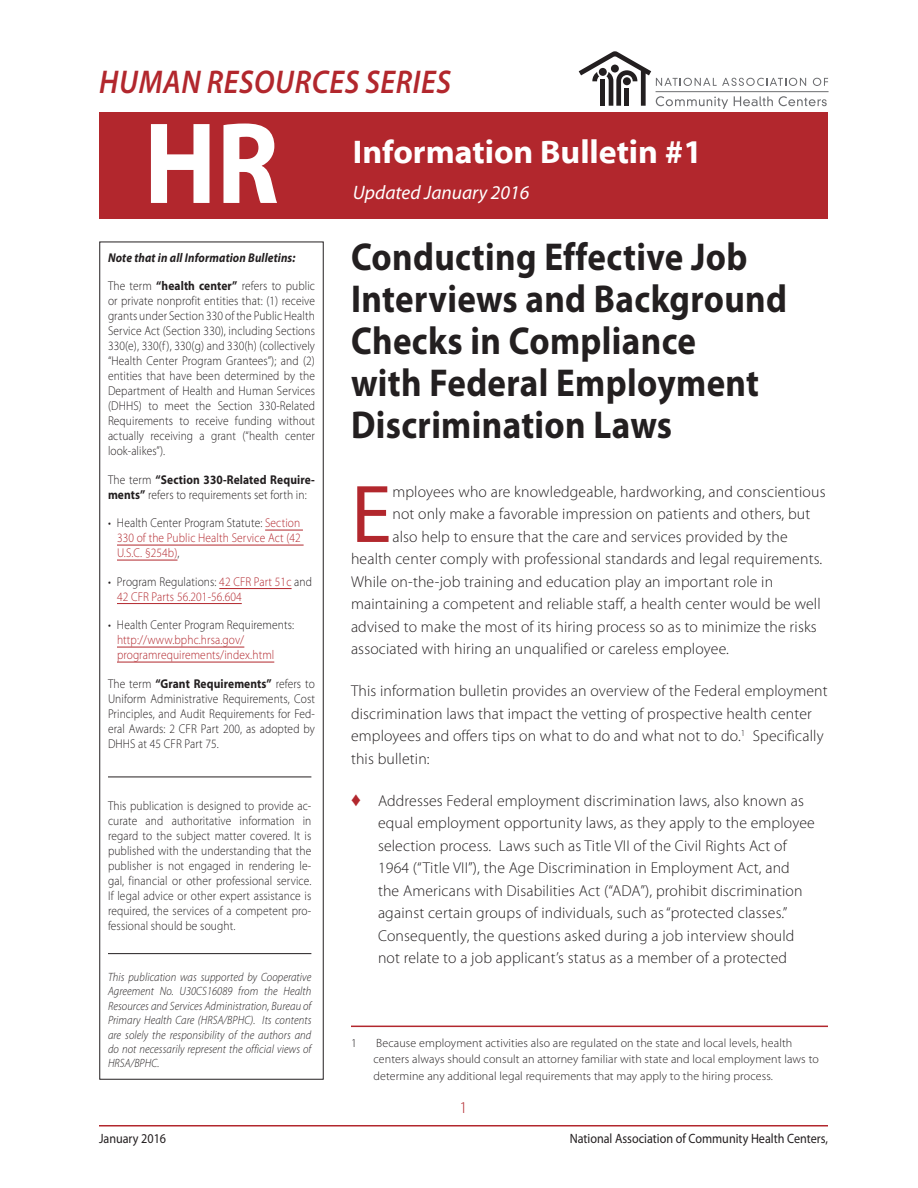
<style>
.page{position:relative;width:918px;height:1188px;background:#fff}
.page>*{position:absolute;margin:0;border:0;box-sizing:border-box;transform-origin:0 0}
.t1{font:700 117px "Myriad Pro";color:#fff;scale:.9 1}
.Body_text{font:82.5px "Myriad Pro";color:#b2272d}
.Main_Title{font:700 39px/42px "Myriad Pro";letter-spacing:.01em;color:#231f20;scale:.9 1}
.t2{font:700 33px "Myriad Web Pro";color:#fff}
.t3{font:italic 600 33px "Myriad Pro";letter-spacing:.02em;color:#b2272d;scale:.9 1}
.t4{font:italic 19.5px "Myriad Pro";color:#fff}
.t5{font:300 16.5px "Myriad Pro";color:#b2272d}
.Body_text-2{font:300 15.75px/22.5px "Myriad Pro";letter-spacing:.01em;color:#231f20}
.Body_text_bul3{font:300 15.75px/22.5px "Myriad Pro";letter-spacing:.01em;color:#231f20}
.t6{font:13.5px "Myriad Pro";color:#231f20;scale:.9 1}
.Body_text-3{font:300 12.75px/15px "Myriad Pro";letter-spacing:.01em;color:#231f20;text-align:justify;scale:.9 1}
.Body_text-4{font:300 12.75px/15px "Myriad Pro";letter-spacing:.01em;color:#b2272d;scale:.9 1}
.Body_text-5{font:italic 700 12.75px "Myriad Pro";letter-spacing:.01em;color:#231f20;scale:.9 1}
.HRSA_blurb{font:italic 300 12px/14.4px "Myriad Pro";letter-spacing:.01em;color:#231f20;text-align:justify;scale:.9 1}
.Footnote{font:300 12px/16.5px "Myriad Pro";letter-spacing:.01em;color:#231f20}
.s1{font-weight:700}
.s2{color:#231f20}
.s3{color:#b2272d}
</style>
<div class="page">
<div style="left:99px;top:112px;width:729px;height:107px;background:#b2272d"></div>
<hr style="left:265px;top:530px;width:38px;height:1px;background:#b2272d">
<hr style="left:117px;top:545px;width:187px;height:1px;background:#b2272d">
<hr style="left:117px;top:560px;width:61px;height:1px;background:#b2272d">
<hr style="left:219px;top:588px;width:73px;height:1px;background:#b2272d">
<hr style="left:117px;top:603px;width:125px;height:1px;background:#b2272d">
<hr style="left:117px;top:647px;width:127px;height:1px;background:#b2272d">
<hr style="left:117px;top:662px;width:157px;height:1px;background:#b2272d">
<hr style="left:108px;top:953px;width:203px;height:1px;background:#231f20">
<hr style="left:351px;top:1026px;width:477px;height:1px;background:#b2272d">
<hr style="left:108px;top:777px;width:203px;height:1px;background:#231f20">
<div style="left:99px;top:242px;width:225px;height:838px;border:1px solid #231f20"></div>
<svg style="left:579px;top:51px;width:249px;height:58px"></svg>
<hr style="left:656px;top:91px;width:173px;height:1px;background:#6c6d70">
<hr style="left:99px;top:1125px;width:729px;height:1px;background:#b2272d">
<p class="t3" style="left:99px;top:61px;width:392px">HUMAN RESOURCES SERIES</p>
<p class="t1" style="left:144px;top:87px;width:151px">HR</p>
<p class="Body_text-5" style="left:108px;top:249px;width:210px">Note that in all Information Bulletins:</p>
<p class="Body_text-3" style="left:108px;top:278px;width:232px">The term <span class="s1">“health center”</span> refers to public or private nonprofit entities that: (1) receive grants under Section 330 of the Public Health Service Act (Section 330), including Sections 330(e), 330(f ), 330(g) and 330(h) (collectively “Health Center Program Grantees”); and (2) entities that have been determined by the Department of Health and Human Services (DHHS) to meet the Section 330-Related Requirements to receive funding without actually receiving a grant (“health center look-alikes”).</p>
<p class="Body_text-3" style="left:108px;top:472px;width:232px">The term <span class="s1">“Section 330-Related Require&shy;ments”</span> refers to requirements set forth in:</p>
<p class="Body_text-4" style="left:117px;top:515px;width:206px;text-align:justify;text-indent:-9px"><span class="s2">• Health Center Program Statute:</span> Section 330 of the Public Health Service Act (42<br>U.S.C. §254b)<span class="s2">,</span></p>
<p class="Body_text-4" style="left:117px;top:574px;width:218px;text-indent:-9px"><span class="s2">• Program Regulations:</span> 42 CFR Part 51c <span class="s2">and<br></span>42 CFR Parts 56.201-56.604</p>
<p class="Body_text-4" style="left:117px;top:617px;width:198px;text-indent:-9px"><span class="s2">• Health Center Program Requirements: </span>http://www.bphc.hrsa.gov/ programrequirements/index.html</p>
<p class="Body_text-3" style="left:108px;top:676px;width:232px">The term <span class="s1">“Grant Requirements”</span> refers to Uniform Administrative Requirements, Cost Principles, and Audit Requirements for Fed&shy;eral Awards: 2 CFR Part 200, as adopted by DHHS at 45 CFR Part 75.</p>
<p class="Body_text-3" style="left:108px;top:798px;width:228px">This publication is designed to provide ac&shy;curate and authoritative information in regard to the subject matter covered. It is published with the understanding that the publisher is not engaged in rendering le&shy;gal, financial or other professional service.<br>If legal advice or other expert assistance is required, the services of a competent pro&shy;fessional should be sought.</p>
<p class="HRSA_blurb" style="left:108px;top:970px;width:228px">This publication was supported by Cooperative Agreement No. U30CS16089 from the Health Resources and Services Administration, Bureau of Primary Health Care (HRSA/BPHC). Its contents are solely the responsibility of the authors and do not necessarily represent the official views of HRSA/BPHC.</p>
<p class="t2" style="left:353px;top:134px;width:351px">Information Bulletin #1</p>
<p class="t4" style="left:353px;top:180px;width:178px">Updated January 2016</p>
<p class="Main_Title" style="left:351px;top:235px;width:486px">Conducting Effective Job<br>Interviews and Background<br>Checks in Compliance<br>with Federal Employment<br>Discrimination Laws</p>
<p class="Body_text" style="left:351px;top:463px;width:42px">E</p>
<p class="Body_text-2" style="left:392px;top:480px;width:435px">mployees who are knowledgeable, hardworking, and conscientious</p>
<p class="Body_text-2" style="left:392px;top:503px;width:419px">not only make a favorable impression on patients and others, but</p>
<p class="Body_text-2" style="left:392px;top:525px;width:397px">also help to ensure that the care and services provided by the</p>
<p class="Body_text-2" style="left:351px;top:548px;width:473px">health center comply with professional standards and legal requirements.</p>
<p class="Body_text-2" style="left:351px;top:570px;width:424px">While on-the-job training and education play an important role in</p>
<p class="Body_text-2" style="left:351px;top:593px;width:471px">maintaining a competent and reliable staff, a health center would be well</p>
<p class="Body_text-2" style="left:351px;top:615px;width:467px">advised to make the most of its hiring process so as to minimize the risks</p>
<p class="Body_text-2" style="left:351px;top:638px;width:380px">associated with hiring an unqualified or careless employee.</p>
<p class="Body_text-2" style="left:351px;top:680px;width:478px">This information bulletin provides an overview of the Federal employment discrimination laws that impact the vetting of prospective health center employees and offers tips on what to do and what not to do.<sup>1</sup> Specifically this bulletin:</p>
<p class="Body_text_bul3" style="left:378px;top:789px;width:438px;text-indent:-27px"><span class="s3">♦</span> Addresses Federal employment discrimination laws, also known as equal employment opportunity laws, as they apply to the employee selection process. Laws such as Title VII of the Civil Rights Act of 1964 (“Title VII”), the Age Discrimination in Employment Act, and the Americans with Disabilities Act (“ADA”), prohibit discrimination against certain groups of individuals, such as “protected classes.” Consequently, the questions asked during a job interview should not relate to a job applicant’s status as a member of a protected</p>
<p class="Footnote" style="left:351px;top:1034px;width:7px">1</p>
<p class="Footnote" style="left:374px;top:1034px;width:447px">Because employment activities also are regulated on the state and local levels, health centers always should consult an attorney familiar with state and local employment laws to determine any additional legal requirements that may apply to the hiring process.</p>
<p class="t5" style="left:459px;top:1098px;width:10px">1</p>
<p class="t6" style="left:99px;top:1130px;width:76px">January 2016</p>
<p class="t6" style="left:570px;top:1130px;width:289px">National Association of Community Health Centers,</p>
</div>
